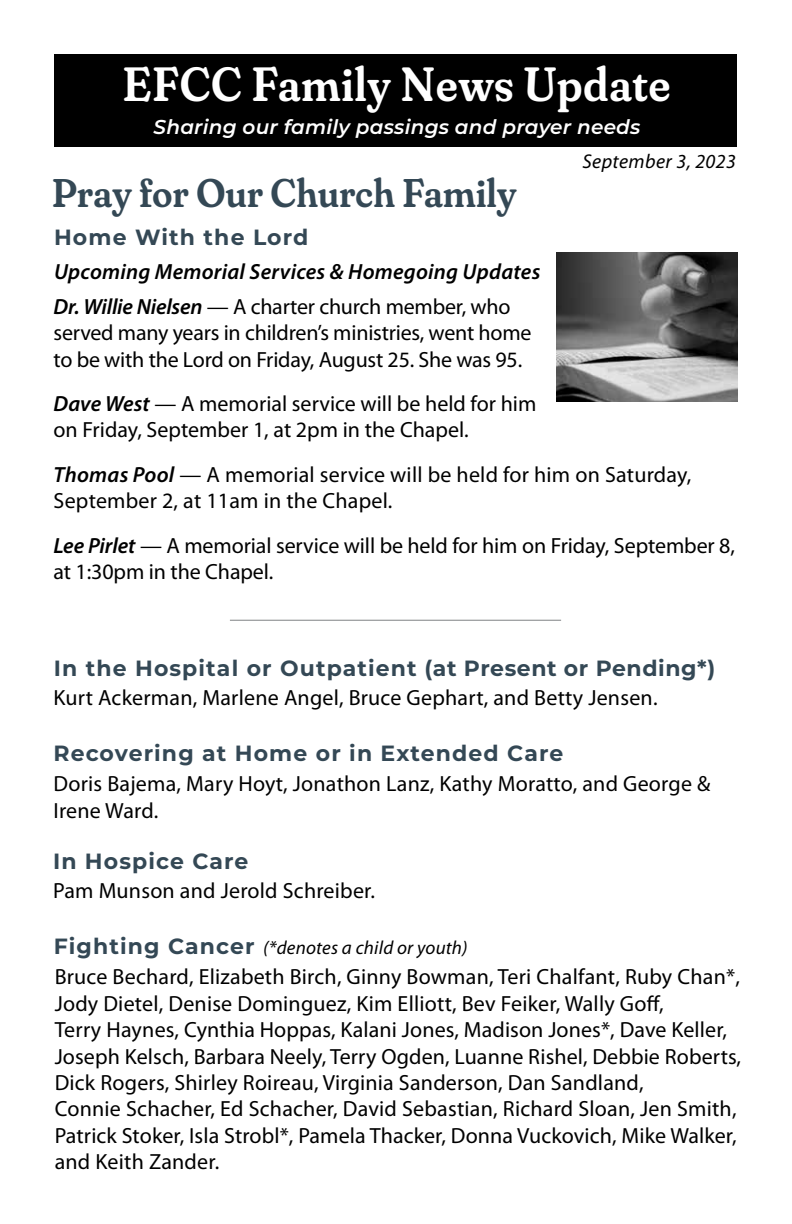
<style>
.page{position:relative;width:792px;height:1224px;background:#fff}
.page>*{position:absolute;margin:0;border:0;box-sizing:border-box;transform-origin:0 0}
.t1{font:600 48px "Fraunces 144 pt Super Soft";letter-spacing:.02em;color:#fff}
.t2{font:600 40px "Fraunces 144 pt Super Soft";letter-spacing:.01em;color:#344855}
.t3{font:22px/26.4px "Myriad Pro";letter-spacing:.005em;color:#000}
.t4{font:700 22px "Montserrat";letter-spacing:.05em;color:#344855}
.t5{font:italic 600 22px "Myriad Pro";letter-spacing:.01em;color:#000}
.t6{font:italic 600 20px "Montserrat";letter-spacing:.01em;color:#fff}
.t7{font:italic 20px "Myriad Pro";letter-spacing:.02em;color:#000}
.t8{font:italic 19px "Myriad Pro";letter-spacing:.01em;color:#000}
.s1{font-weight:600;font-style:italic}
.s2{font-family:"Montserrat";font-weight:700;font-style:normal;font-size:22px;color:#344855}
</style>
<div class="page">
<img style="left:556px;top:252px;width:181px;height:149px">
<div style="left:55px;top:54px;width:682px;height:93px;background:#000"></div>
<hr style="left:230px;top:620px;width:331px;height:1px;background:#808285">
<h1 class="t1" style="left:123px;top:47px;width:549px">EFCC Family News Update</h1>
<p class="t6" style="left:154px;top:113px;width:488px">Sharing our family passings and prayer needs</p>
<h2 class="t2" style="left:52px;top:162px;width:466px">Pray for Our Church Family</h2>
<p class="t4" style="left:54px;top:221px;width:256px">Home With the Lord</p>
<p class="t5" style="left:54px;top:258px;width:488px">Upcoming Memorial Services &amp; Homegoing Updates</p>
<p class="t7" style="left:582px;top:149px;width:155px">September 3, 2023</p>
<p class="t3" style="left:54px;top:293px;width:480px"><span class="s1">Dr. Willie Nielsen</span> — A charter church member, who served many years in children’s ministries, went home to be with the Lord on Friday, August 25. She was 95.</p>
<p class="t3" style="left:54px;top:390px;width:484px"><span class="s1">Dave West</span> — A memorial service will be held for him on Friday, September 1, at 2pm in the Chapel.</p>
<p class="t3" style="left:54px;top:461px;width:639px"><span class="s1">Thomas Pool</span> — A memorial service will be held for him on Saturday,<br>September 2, at 11am in the Chapel.</p>
<p class="t3" style="left:54px;top:532px;width:683px"><span class="s1">Lee Pirlet</span> — A memorial service will be held for him on Friday, September 8, at 1:30pm in the Chapel.</p>
<p class="t4" style="left:54px;top:652px;width:663px">In the Hospital or Outpatient (at Present or Pending*)</p>
<p class="t3" style="left:54px;top:684px;width:606px">Kurt Ackerman, Marlene Angel, Bruce Gephart, and Betty Jensen.</p>
<p class="t4" style="left:53px;top:737px;width:511px">Recovering at Home or in Extended Care</p>
<p class="t3" style="left:53px;top:771px;width:659px">Doris Bajema, Mary Hoyt, Jonathon Lanz, Kathy Moratto, and George &amp;<br>Irene Ward.</p>
<p class="t4" style="left:53px;top:845px;width:197px">In Hospice Care</p>
<p class="t3" style="left:53px;top:877px;width:323px">Pam Munson and Jerold Schreiber.</p>
<p class="t8" style="left:54px;top:936px;width:415px"><span class="s2">Fighting Cancer</span> (*denotes a child or youth)</p>
<p class="t3" style="left:55px;top:963px;width:688px">Bruce Bechard, Elizabeth Birch, Ginny Bowman, Teri Chalfant, Ruby Chan*, Jody Dietel, Denise Dominguez, Kim Elliott, Bev Feiker, Wally Goff,<br>Terry Haynes, Cynthia Hoppas, Kalani Jones, Madison Jones*, Dave Keller, Joseph Kelsch, Barbara Neely, Terry Ogden, Luanne Rishel, Debbie Roberts, Dick Rogers, Shirley Roireau, Virginia Sanderson, Dan Sandland,<br>Connie Schacher, Ed Schacher, David Sebastian, Richard Sloan, Jen Smith, Patrick Stoker, Isla Strobl*, Pamela Thacker, Donna Vuckovich, Mike Walker, and Keith Zander.</p>
</div>
